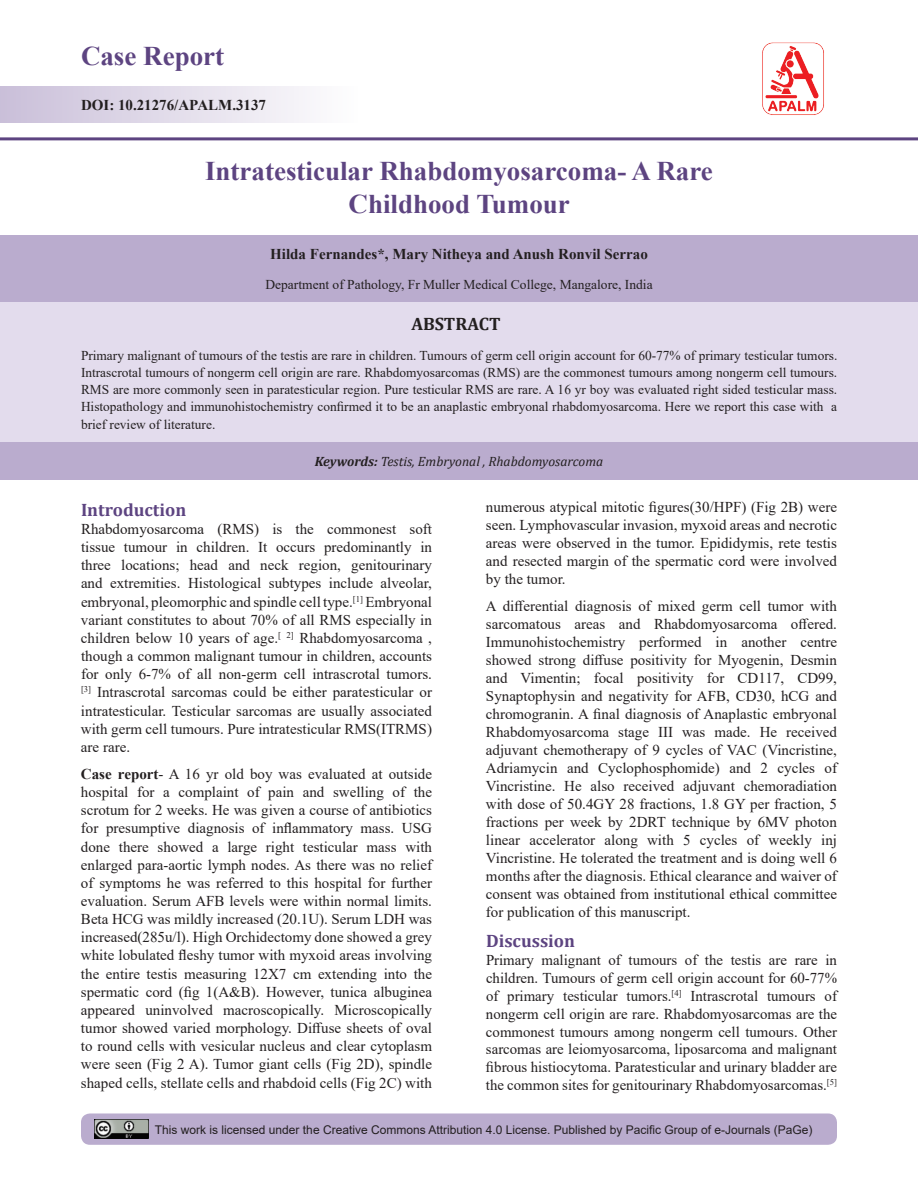
<style>
.page{position:relative;width:918px;height:1188px;background:#fff}
.page>*{position:absolute;margin:0;border:0;box-sizing:border-box;transform-origin:0 0}
.t1{font:700 27px/32.4px "Times New Roman";color:#5d4481;text-align:center}
.t2{font:700 18px "Cambria";color:#5d4481}
.t3{font:700 18px "Cambria";color:#231f20}
.t4{font:15px/18.1px "Times New Roman";color:#231f20;text-align:justify}
.t5{font:700 15px "Times New Roman";color:#231f20}
.t6{font:13.5px/17.1px "Times New Roman";color:#231f20;text-align:justify}
.t7{font:italic 13.5px "Cambria";color:#231f20}
.t8{font:12px "Arial";color:#231f20}
.s1{font-weight:700}
</style>
<div class="page">
<div style="left:81px;top:1113px;width:756px;height:32px;background:#baacce;border-radius:9px"></div>
<div style="left:0;top:86px;width:357px;height:37px;background:linear-gradient(to right,#cabfd9,#fefefe)"></div>
<hr style="left:0;top:137px;width:918px;height:3px;background:#5d4481">
<img style="left:94px;top:1120px;width:54px;height:19px">
<img style="left:762px;top:42px;width:62px;height:73px">
<div style="left:0;top:235px;width:918px;height:67px;background:#baacce"></div>
<div style="left:0;top:302px;width:918px;height:140px;background:#e3dced"></div>
<div style="left:0;top:442px;width:918px;height:38px;background:#baacce"></div>
<h1 class="t1" style="left:81px;top:39px;width:145px">Case Report</h1>
<p class="t5" style="left:81px;top:94px;width:187px">DOI: 10.21276/APALM.3137</p>
<h1 class="t1" style="left:205px;top:154px;width:509px">Intratesticular Rhabdomyosarcoma- A Rare<br>Childhood Tumour</h1>
<p class="t5" style="left:270px;top:243px;width:379px">Hilda Fernandes*, Mary Nitheya and Anush Ronvil Serrao</p>
<p class="t6" style="left:266px;top:275px;width:389px">Department of Pathology, Fr Muller Medical College, Mangalore, India</p>
<p class="t3" style="left:411px;top:311px;width:91px">ABSTRACT</p>
<p class="t6" style="left:81px;top:347px;width:758px">Primary malignant of tumours of the testis are rare in children. Tumours of germ cell origin account for 60-77% of primary testicular tumors.<br>Intrascrotal tumours of nongerm cell origin are rare. Rhabdomyosarcomas (RMS) are the commonest tumours among nongerm cell tumours.<br>RMS are more commonly seen in paratesticular region. Pure testicular RMS are rare. A 16 yr boy was evaluated right sided testicular mass.<br>Histopathology and immunohistochemistry confirmed it to be an anaplastic embryonal rhabdomyosarcoma. Here we report this case with a brief review of literature.</p>
<p class="t7" style="left:315px;top:452px;width:290px"><span class="s1">Keywords:</span> Testis, Embryonal , Rhabdomyosarcoma</p>
<p class="t2" style="left:81px;top:497px;width:107px">Introduction</p>
<p class="t4" style="left:81px;top:519px;width:353px">Rhabdomyosarcoma (RMS) is the commonest soft tissue tumour in children. It occurs predominantly in three locations; head and neck region, genitourinary and extremities. Histological subtypes include alveolar, embryonal, pleomorphic and spindle cell type.<sup>[1]</sup> Embryonal variant constitutes to about 70% of all RMS especially in children below 10 years of age.<sup>[</sup> <sup>2]</sup> Rhabdomyosarcoma , though a common malignant tumour in children, accounts for only 6-7% of all non-germ cell intrascrotal tumors. <sup>[3]</sup> Intrascrotal sarcomas could be either paratesticular or intratesticular. Testicular sarcomas are usually associated with germ cell tumours. Pure intratesticular RMS(ITRMS) are rare.</p>
<p class="t4" style="left:81px;top:764px;width:353px"><span class="s1">Case report</span>- A 16 yr old boy was evaluated at outside hospital for a complaint of pain and swelling of the scrotum for 2 weeks. He was given a course of antibiotics for presumptive diagnosis of inflammatory mass. USG done there showed a large right testicular mass with enlarged para-aortic lymph nodes. As there was no relief of symptoms he was referred to this hospital for further evaluation. Serum AFB levels were within normal limits.<br>Beta HCG was mildly increased (20.1U). Serum LDH was increased(285u/l). High Orchidectomy done showed a grey white lobulated fleshy tumor with myxoid areas involving the entire testis measuring 12X7 cm extending into the spermatic cord (fig 1(A&amp;B). However, tunica albuginea appeared uninvolved macroscopically. Microscopically tumor showed varied morphology. Diffuse sheets of oval to round cells with vesicular nucleus and clear cytoplasm were seen (Fig 2 A). Tumor giant cells (Fig 2D), spindle shaped cells, stellate cells and rhabdoid cells (Fig 2C) with</p>
<p class="t4" style="left:486px;top:498px;width:353px">numerous atypical mitotic figures(30/HPF) (Fig 2B) were seen. Lymphovascular invasion, myxoid areas and necrotic areas were observed in the tumor. Epididymis, rete testis and resected margin of the spermatic cord were involved by the tumor.</p>
<p class="t4" style="left:486px;top:597px;width:353px">A differential diagnosis of mixed germ cell tumor with sarcomatous areas and Rhabdomyosarcoma offered.<br>Immunohistochemistry performed in another centre showed strong diffuse positivity for Myogenin, Desmin and Vimentin; focal positivity for CD117, CD99, Synaptophysin and negativity for AFB, CD30, hCG and chromogranin. A final diagnosis of Anaplastic embryonal Rhabdomyosarcoma stage III was made. He received adjuvant chemotherapy of 9 cycles of VAC (Vincristine, Adriamycin and Cyclophosphomide) and 2 cycles of Vincristine. He also received adjuvant chemoradiation with dose of 50.4GY 28 fractions, 1.8 GY per fraction, 5 fractions per week by 2DRT technique by 6MV photon linear accelerator along with 5 cycles of weekly inj Vincristine. He tolerated the treatment and is doing well 6 months after the diagnosis. Ethical clearance and waiver of consent was obtained from institutional ethical committee for publication of this manuscript.</p>
<p class="t2" style="left:486px;top:928px;width:91px">Discussion</p>
<p class="t4" style="left:486px;top:951px;width:353px">Primary malignant of tumours of the testis are rare in children. Tumours of germ cell origin account for 60-77% of primary testicular tumors.<sup>[4]</sup> Intrascrotal tumours of nongerm cell origin are rare. Rhabdomyosarcomas are the commonest tumours among nongerm cell tumours. Other sarcomas are leiomyosarcoma, liposarcoma and malignant fibrous histiocytoma. Paratesticular and urinary bladder are the common sites for genitourinary Rhabdomyosarcomas.<sup>[5]</sup></p>
<p class="t8" style="left:155px;top:1121px;width:659px">This work is licensed under the Creative Commons Attribution 4.0 License. Published by Pacific Group of e-Journals (PaGe)</p>
</div>
